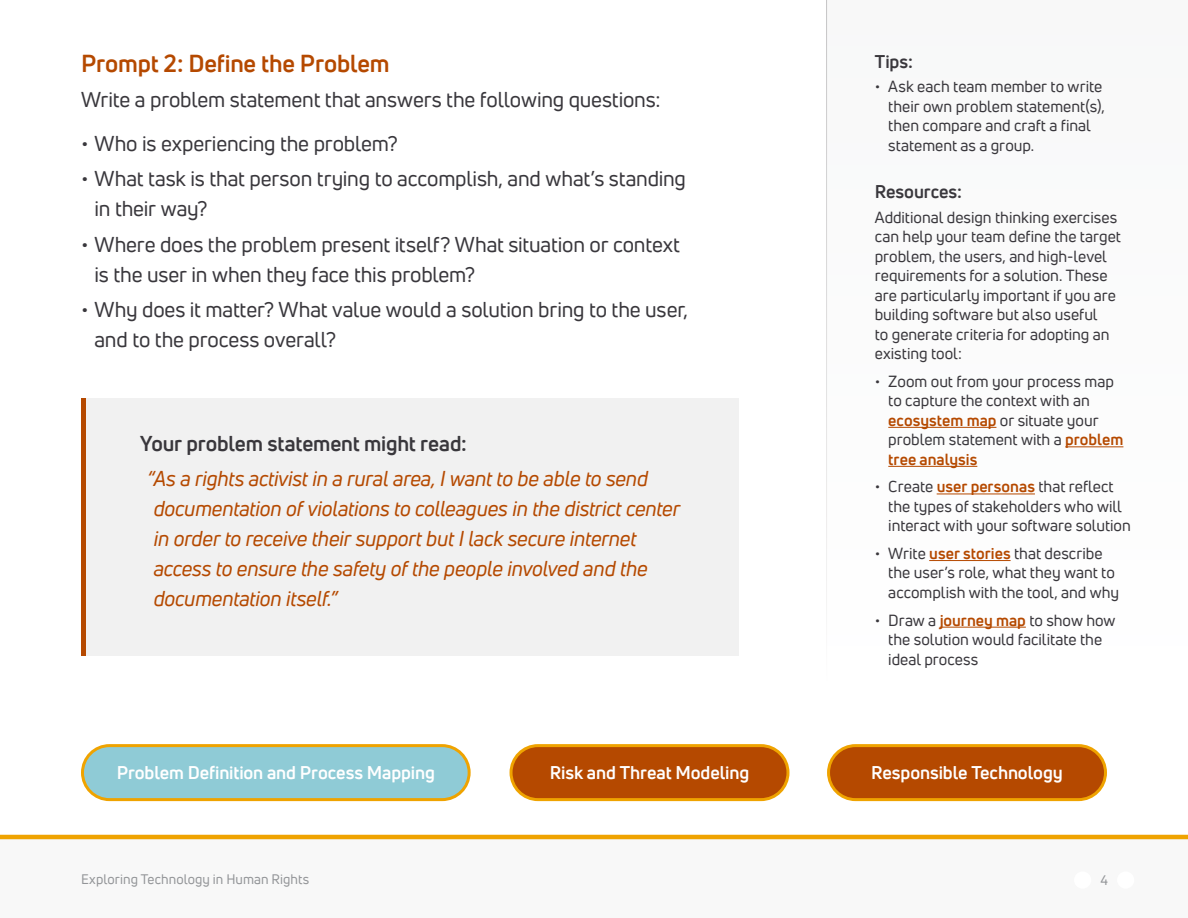
<style>
.page{position:relative;width:1188px;height:918px;background:#fff}
.page>*{position:absolute;margin:0;border:0;box-sizing:border-box;transform-origin:0 0}
.H2_-_Prompt_header{font:700 24px "Uni Neue";letter-spacing:-.01em;color:#b54900}
.Bullets_points_-_pro{font:21px/30px "Uni Neue";letter-spacing:-.005em;color:#39373c}
.Body_Copy{font:italic 21px/30px "Uni Neue";letter-spacing:-.01em;color:#b54900}
.Body_copy_-_prompts{font:21px "Uni Neue";letter-spacing:-.01em;color:#39373c}
.t1{font:700 21px "Uni Neue";letter-spacing:-.01em;color:#39373c}
.t2{font:700 18px "Uni Neue";letter-spacing:-.005em;color:#fff}
.t3{font:700 18px "Uni Neue";letter-spacing:-.005em;color:#39373c}
.Sidebar_tips{font:15.75px/19.5px "Uni Neue";color:#39373c}
.Sidebar_body{font:15.75px/19.5px "Uni Neue";color:#39373c}
.t4{font:13.5px "Uni Neue";letter-spacing:.005em;color:#939598}
.s1{font-weight:700;color:#b54900}
</style>
<div class="page">
<div style="left:81px;top:398px;width:658px;height:258px;background:#f1f1f1"></div>
<div style="left:81px;top:398px;width:5px;height:258px;background:#b54900"></div>
<div style="left:826px;top:0;width:362px;height:686px;background:#fbfbfb"></div>
<hr style="left:826px;top:0;width:1px;height:686px;background:#fff">
<div style="left:0;top:838px;width:1188px;height:80px;background:#f8f8f8"></div>
<hr style="left:0;top:835px;width:1188px;height:4px;background:#efa300">
<hr style="left:888px;top:427px;width:108px;height:1px;background:#b54900">
<hr style="left:1065px;top:446px;width:58px;height:1px;background:#b54900">
<hr style="left:888px;top:466px;width:89px;height:1px;background:#b54900">
<hr style="left:937px;top:494px;width:98px;height:1px;background:#b54900">
<hr style="left:929px;top:560px;width:82px;height:1px;background:#b54900">
<hr style="left:940px;top:627px;width:86px;height:1px;background:#b54900">
<div style="left:82px;top:746px;width:387px;height:54px;background:#8fcbd6;border-radius:27px"></div>
<div style="left:81px;top:744px;width:390px;height:57px;border:3px solid #efa300;border-radius:27px"></div>
<div style="left:511px;top:746px;width:277px;height:54px;background:#b54900;border-radius:27px"></div>
<div style="left:510px;top:744px;width:279px;height:57px;border:3px solid #efa300;border-radius:27px"></div>
<div style="left:829px;top:746px;width:276px;height:54px;background:#b54900;border-radius:27px"></div>
<div style="left:827px;top:744px;width:280px;height:57px;border:3px solid #efa300;border-radius:27px"></div>
<div style="left:1074px;top:871px;width:17px;height:18px;background:#fff;border-radius:50%"></div>
<div style="left:1117px;top:871px;width:17px;height:18px;background:#fff;border-radius:50%"></div>
<p class="H2_-_Prompt_header" style="left:81px;top:48px;width:310px">Prompt 2: Define the Problem</p>
<p class="Body_copy_-_prompts" style="left:81px;top:87px;width:581px">Write a problem statement that answers the following questions:</p>
<p class="Bullets_points_-_pro" style="left:81px;top:128px;width:318px">• Who is experiencing the problem?</p>
<p class="Bullets_points_-_pro" style="left:94px;top:164px;width:593px;text-indent:-14px">• What task is that person trying to accomplish, and what’s standing in their way?</p>
<p class="Bullets_points_-_pro" style="left:94px;top:229px;width:587px;text-indent:-14px">• Where does the problem present itself? What situation or context is the user in when they face this problem?</p>
<p class="Bullets_points_-_pro" style="left:94px;top:294px;width:595px;text-indent:-14px">• Why does it matter? What value would a solution bring to the user, and to the process overall?</p>
<h3 class="t1" style="left:140px;top:430px;width:328px">Your problem statement might read:</h3>
<p class="Body_Copy" style="left:154px;top:464px;width:528px;text-indent:-6px">“As a rights activist in a rural area, I want to be able to send documentation of violations to colleagues in the district center in order to receive their support but I lack secure internet access to ensure the safety of the people involved and the documentation itself.”</p>
<h3 class="t3" style="left:875px;top:50px;width:40px">Tips:</h3>
<p class="Sidebar_tips" style="left:888px;top:77px;width:218px;text-indent:-14px">• Ask each team member to write their own problem statement(s), then compare and craft a final statement as a group.</p>
<h3 class="t3" style="left:875px;top:180px;width:89px">Resources:</h3>
<p class="Sidebar_body" style="left:875px;top:207px;width:248px">Additional design thinking exercises can help your team define the target problem, the users, and high-level requirements for a solution. These are particularly important if you are building software but also useful<br>to generate criteria for adopting an existing tool:</p>
<p class="Sidebar_tips" style="left:888px;top:371px;width:237px;text-indent:-14px">• Zoom out from your process map to capture the context with an <span class="s1">ecosystem map</span> or situate your problem statement with a <span class="s1">problem tree analysis</span></p>
<p class="Sidebar_tips" style="left:888px;top:477px;width:244px;text-indent:-14px">• Create <span class="s1">user personas</span> that reflect the types of stakeholders who will interact with your software solution</p>
<p class="Sidebar_tips" style="left:888px;top:543px;width:232px;text-indent:-14px">• Write <span class="s1">user stories</span> that describe the user’s role, what they want to accomplish with the tool, and why</p>
<p class="Sidebar_tips" style="left:888px;top:610px;width:229px;text-indent:-14px">• Draw a <span class="s1">journey map</span> to show how the solution would facilitate the ideal process</p>
<p class="t2" style="left:117px;top:762px;width:320px">Problem Definition and Process Mapping</p>
<p class="t2" style="left:550px;top:762px;width:201px">Risk and Threat Modeling</p>
<p class="t2" style="left:871px;top:762px;width:193px">Responsible Technology</p>
<p class="t4" style="left:81px;top:870px;width:230px">Exploring Technology in Human Rights</p>
<p class="t4" style="left:1100px;top:871px;width:9px">4</p>
</div>
